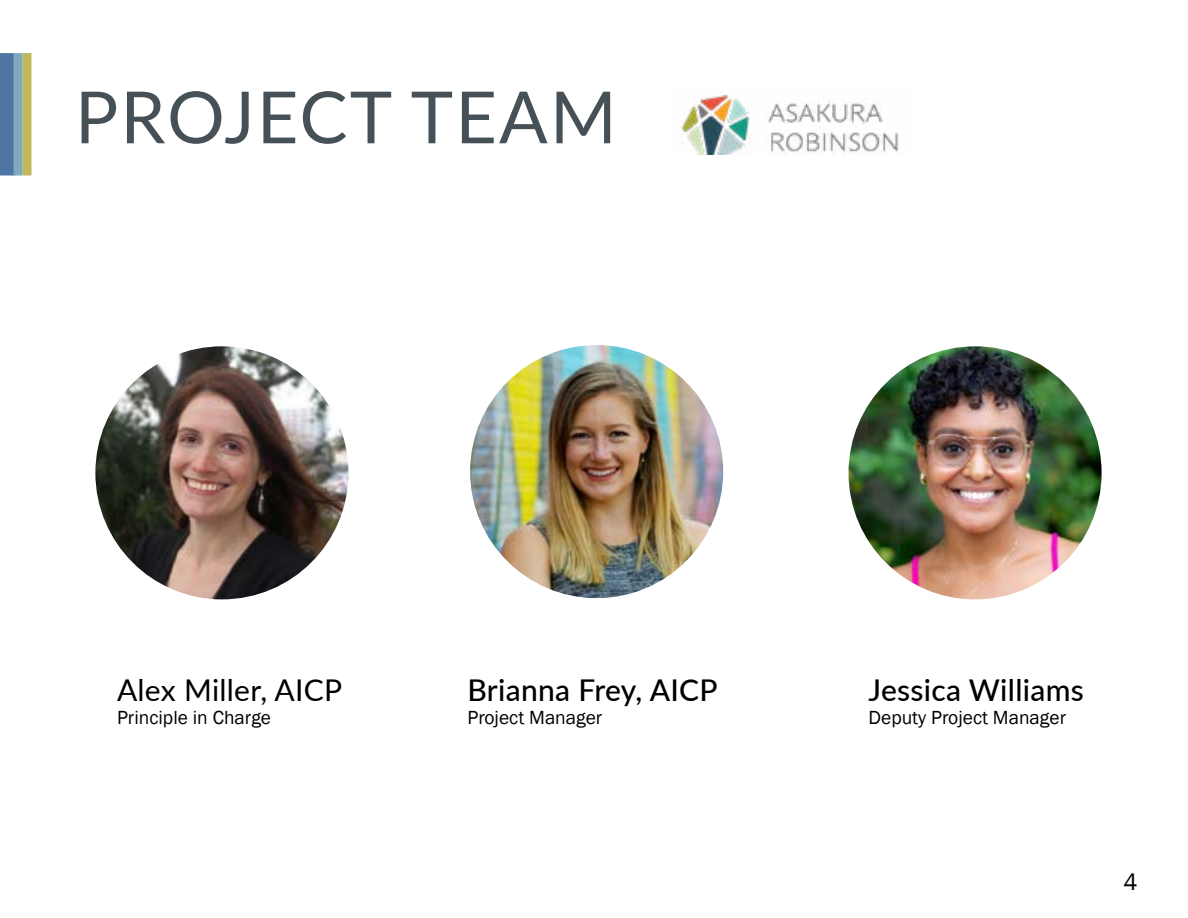
<style>
.page{position:relative;width:1188px;height:918px;background:#fff}
.page>*{position:absolute;margin:0;border:0;box-sizing:border-box;transform-origin:0 0}
.t1{font:72px "Lato";letter-spacing:.03em;color:#465057}
.t2{font:500 30px "Lato";letter-spacing:.01em;color:#000}
.t3{font:30px "Lato";letter-spacing:.01em;color:#000}
.t4{font:24px "Franklin Gothic";color:#000}
.t5{font:19.5px "Franklin Gothic";color:#000}
</style>
<div class="page">
<div style="left:0;top:53px;width:15px;height:123px;background:#4e75a3"></div>
<div style="left:22px;top:53px;width:10px;height:123px;background:#c0b95c"></div>
<div style="left:14px;top:53px;width:8px;height:123px;background:#7eaabc"></div>
<img style="left:95px;top:346px;width:253px;height:253px;border-radius:127px">
<img style="left:849px;top:346px;width:253px;height:253px;border-radius:127px">
<img style="left:470px;top:345px;width:253px;height:253px;border-radius:127px">
<img style="left:681px;top:94px;width:220px;height:60px">
<h1 class="t1" style="left:75px;top:66px;width:543px">PROJECT TEAM</h1>
<h2 class="t3" style="left:117px;top:669px;width:227px">Alex Miller, AICP</h2>
<p class="t5" style="left:117px;top:706px;width:156px">Principle in Charge</p>
<h2 class="t2" style="left:468px;top:668px;width:252px">Brianna Frey, AICP</h2>
<p class="t5" style="left:468px;top:706px;width:136px">Project Manager</p>
<h2 class="t2" style="left:869px;top:668px;width:217px">Jessica Williams</h2>
<p class="t5" style="left:869px;top:706px;width:199px">Deputy Project Manager</p>
<p class="t4" style="left:1124px;top:868px;width:16px">4</p>
</div>
